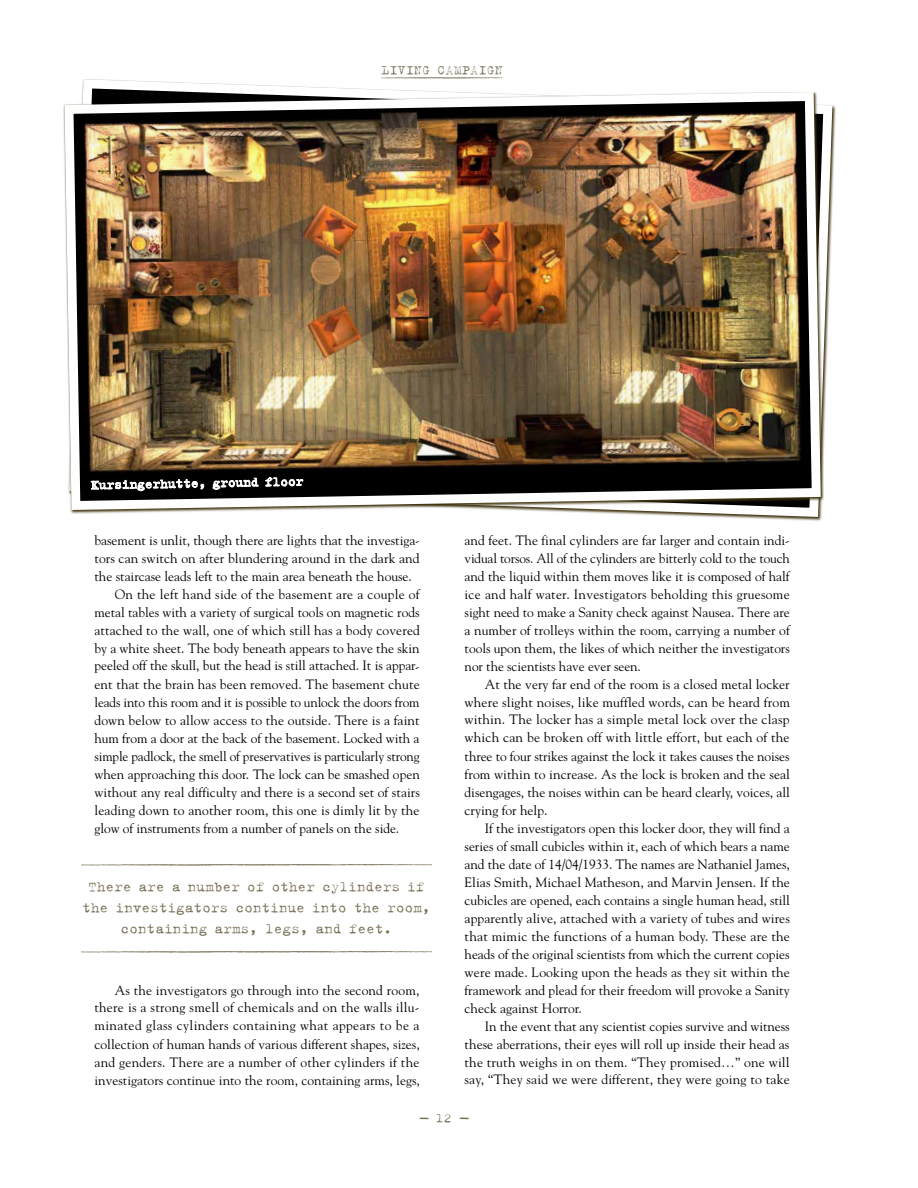
<style>
.page{position:relative;width:918px;height:1188px;background:#fff}
.page>*{position:absolute;margin:0;border:0;box-sizing:border-box;transform-origin:0 0}
.t1{font:15px/21px "Typical Writer";letter-spacing:-.02em;color:#433713;text-align:center}
.t2{font:13.5px/18px "Goudy Std";color:#000;text-align:justify}
.t3{font:13.5px "Goudy Std";letter-spacing:.02em;color:#000}
.t4{font:13.5px "Typical Writer";color:#fff}
.t5{font:13.5px "Typical Writer";letter-spacing:.01em;color:#433713}
.s1{font-size:9.75px}
.s2{font-size:10.2px}
</style>
<div class="page">
<svg style="left:82px;top:77px;width:754px;height:444px"></svg>
<img style="left:63px;top:87px;width:762px;height:428px">
<svg style="left:89px;top:470px;width:216px;height:23px;background:#302f2f"></svg>
<svg style="left:81px;top:864px;width:351px;height:2px"></svg>
<svg style="left:81px;top:951px;width:351px;height:2px"></svg>
<p class="t5" style="left:381px;top:62px;width:123px">LIVING CAMPAIGN</p>
<p class="t4" style="left:91px;top:477px;width:214px;rotate:-1deg">Kursingerhutte, ground floor</p>
<p class="t2" style="left:94px;top:531px;width:327px">basement is unlit, though there are lights that the investiga-</p>
<p class="t2" style="left:94px;top:549px;width:327px">tors can switch on after blundering around in the dark and</p>
<p class="t2" style="left:94px;top:567px;width:319px">the staircase leads left to the main area beneath the house.</p>
<p class="t3" style="left:115px;top:585px;width:306px">On the left hand side of the basement are a couple of</p>
<p class="t2" style="left:94px;top:603px;width:327px">metal tables with a variety of surgical tools on magnetic rods</p>
<p class="t2" style="left:94px;top:621px;width:327px">attached to the wall, one of which still has a body covered</p>
<p class="t2" style="left:94px;top:639px;width:327px">by a white sheet. The body beneath appears to have the skin</p>
<p class="t2" style="left:94px;top:657px;width:327px">peeled off the skull, but the head is still attached. It is appar-</p>
<p class="t2" style="left:94px;top:675px;width:327px">ent that the brain has been removed. The basement chute</p>
<p class="t2" style="left:94px;top:693px;width:326px">leads into this room and it is possible to unlock the doors from</p>
<p class="t2" style="left:94px;top:711px;width:327px">down below to allow access to the outside. There is a faint</p>
<p class="t2" style="left:94px;top:729px;width:327px">hum from a door at the back of the basement. Locked with a</p>
<p class="t2" style="left:94px;top:747px;width:327px">simple padlock, the smell of preservatives is particularly strong</p>
<p class="t2" style="left:94px;top:765px;width:327px">when approaching this door. The lock can be smashed open</p>
<p class="t2" style="left:94px;top:783px;width:327px">without any real difficulty and there is a second set of stairs</p>
<p class="t2" style="left:94px;top:801px;width:327px">leading down to another room, this one is dimly lit by the</p>
<p class="t2" style="left:94px;top:819px;width:306px">glow of instruments from a number of panels on the side.</p>
<p class="t1" style="left:82px;top:876px;width:350px">There are a number of other cylinders if the investigators continue into the room, containing arms, legs, and feet.</p>
<p class="t2" style="left:94px;top:981px;width:327px;text-indent:20px">As the investigators go through into the second room, there is a strong smell of chemicals and on the walls illu&shy;minated glass cylinders containing what appears to be a collection of human hands of various different shapes, sizes, and genders. There are a number of other cylinders if the investigators continue into the room, containing arms, legs,</p>
<p class="t2" style="left:465px;top:531px;width:327px">and feet. The final cylinders are far larger and contain indi&shy;vidual torsos. All of the cylinders are bitterly cold to the touch and the liquid within them moves like it is composed of half ice and half water. Investigators beholding this gruesome sight need to make a Sanity check against Nausea. There are a number of trolleys within the room, carrying a number of tools upon them, the likes of which neither the investigators nor the scientists have ever seen.</p>
<p class="t2" style="left:465px;top:675px;width:327px;text-indent:20px">At the very far end of the room is a closed metal locker where slight noises, like muffled words, can be heard from within. The locker has a simple metal lock over the clasp which can be broken off with little effort, but each of the three to four strikes against the lock it takes causes the noises from within to increase. As the lock is broken and the seal disengages, the noises within can be heard clearly, voices, all crying for help.</p>
<p class="t2" style="left:465px;top:819px;width:327px;text-indent:20px">If the investigators open this locker door, they will find a series of small cubicles within it, each of which bears a name and the date of 14/04/1933. The names are Nathaniel James, Elias Smith, Michael Matheson, and Marvin Jensen. If the cubicles are opened, each contains a single human head, still apparently alive, attached with a variety of tubes and wires that mimic the functions of a human body. These are the heads of the original scientists from which the current copies were made. Looking upon the heads as they sit within the framework and plead for their freedom will provoke a Sanity check against Horror.</p>
<p class="t2" style="left:465px;top:1017px;width:327px;text-indent:20px">In the event that any scientist copies survive and witness these aberrations, their eyes will roll up inside their head as the truth weighs in on them. “They promised…” one will say, “They said we were different, they were going to take</p>
<p class="t5" style="left:421px;top:1111px;width:51px"><span class="s1">—</span> 12 <span class="s2">-</span></p>
</div>
